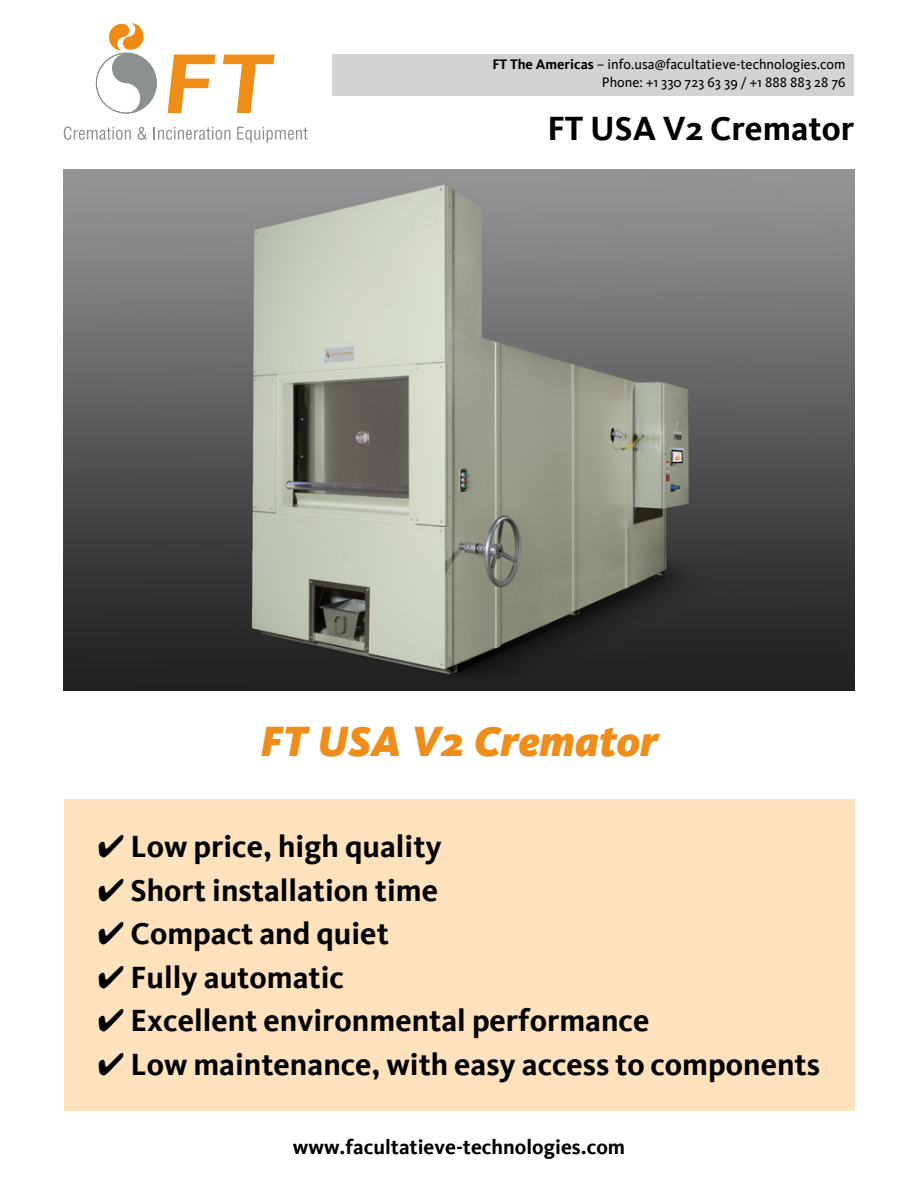
<style>
.page{position:relative;width:918px;height:1188px;background:#fff}
.page>*{position:absolute;margin:0;border:0;box-sizing:border-box;transform-origin:0 0}
.A_01_cursief_Kievit{font:italic 900 43.5px "Kievit";color:#ef8d1a}
.Product_info_zwart_k{font:700 34.5px "Kievit";color:#000}
.A_01_Plat_Kievit{font:700 31.5px "Kievit";color:#000}
.A_01_Plat_Kievit-2{font:700 21px "Kievit";color:#000}
.A_01_Plat_Kievit-3{font:14.25px "Kievit";color:#000}
.s1{font-weight:700}
</style>
<div class="page">
<div style="left:64px;top:799px;width:790px;height:312px;background:#fee1bd"></div>
<svg style="left:95px;top:23px;width:62px;height:91px"></svg>
<svg style="left:168px;top:55px;width:47px;height:58px"></svg>
<svg style="left:223px;top:55px;width:51px;height:58px"></svg>
<svg style="left:64px;top:126px;width:67px;height:14px"></svg>
<svg style="left:138px;top:127px;width:9px;height:13px"></svg>
<svg style="left:154px;top:127px;width:76px;height:13px"></svg>
<svg style="left:237px;top:127px;width:71px;height:16px"></svg>
<img style="left:64px;top:169px;width:790px;height:521px">
<div style="left:333px;top:54px;width:521px;height:42px;background:#d2d3d4"></div>
<p class="A_01_Plat_Kievit-3" style="left:492px;top:57px;width:355px"><span class="s1">FT The Americas</span> – info.usa@facultatieve-technologies.com</p>
<p class="A_01_Plat_Kievit-3" style="left:602px;top:75px;width:245px">Phone: +1 330 723 63 39 / +1 888 883 28 76</p>
<p class="Product_info_zwart_k" style="left:547px;top:108px;width:308px">FT USA V2 Cremator</p>
<p class="A_01_cursief_Kievit" style="left:260px;top:715px;width:399px">FT USA V2 Cremator</p>
<p class="A_01_Plat_Kievit" style="left:98px;top:828px;width:346px">✔ Low price, high quality</p>
<p class="A_01_Plat_Kievit" style="left:98px;top:872px;width:342px">✔ Short installation time</p>
<p class="A_01_Plat_Kievit" style="left:98px;top:915px;width:293px">✔ Compact and quiet</p>
<p class="A_01_Plat_Kievit" style="left:98px;top:959px;width:248px">✔ Fully automatic</p>
<p class="A_01_Plat_Kievit" style="left:98px;top:1002px;width:553px">✔ Excellent environmental performance</p>
<p class="A_01_Plat_Kievit" style="left:98px;top:1046px;width:724px">✔ Low maintenance, with easy access to components</p>
<p class="A_01_Plat_Kievit-2" style="left:293px;top:1135px;width:334px">www.facultatieve-technologies.com</p>
</div>
